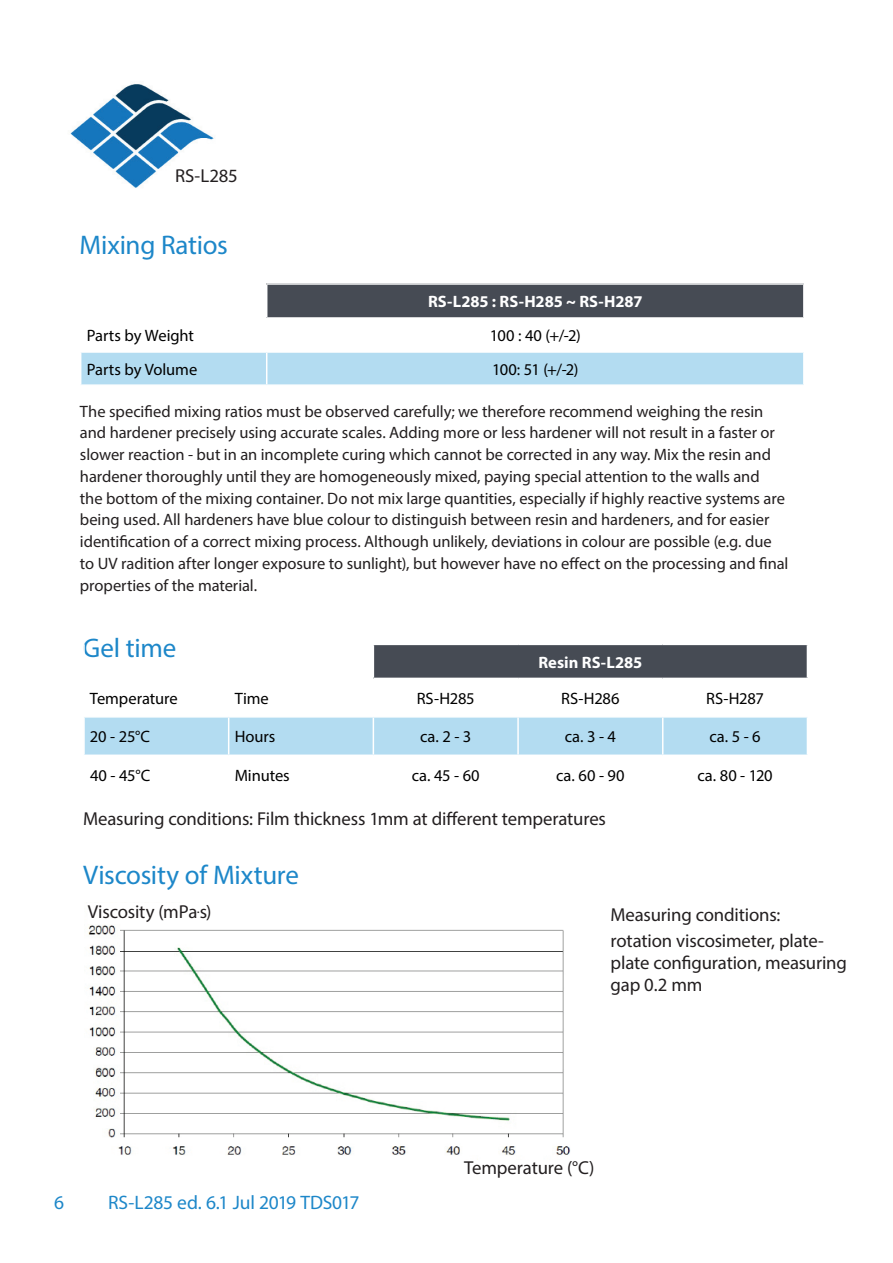
<style>
.page{position:relative;width:893px;height:1263px;background:#fff}
.page>*{position:absolute;margin:0;border:0;box-sizing:border-box;transform-origin:0 0}
.t1{font:27px "Myriad Pro";letter-spacing:-.01em;color:#1d87c9}
.t2{font:19.5px "Myriad Pro";letter-spacing:-.01em;color:#1d87c9}
.t3{font:18.75px/26px "Myriad Pro";letter-spacing:-.01em;color:#231f20}
.t4{font:16.5px/21.8px "Myriad Pro";letter-spacing:-.005em;color:#231f20}
.t5{font:16.5px "Myriad Pro";letter-spacing:-.005em;color:#000}
.t6{font:700 16.5px "Myriad Pro";color:#fff}
</style>
<div class="page">
<img style="left:70px;top:84px;width:144px;height:104px">
<div style="left:267px;top:284px;width:537px;height:34px;background:#464b54"></div>
<div style="left:81px;top:353px;width:722px;height:31px;background:#b3dcf1"></div>
<hr style="left:267px;top:283px;width:538px;height:2px;background:#fff">
<hr style="left:803px;top:285px;width:2px;height:32px;background:#fff">
<hr style="left:267px;top:317px;width:538px;height:2px;background:#fff">
<hr style="left:266px;top:353px;width:1px;height:31px;background:#fff">
<div style="left:373px;top:644px;width:434px;height:34px;background:#464b54"></div>
<div style="left:85px;top:718px;width:722px;height:36px;background:#b3dcf1"></div>
<hr style="left:373px;top:644px;width:145px;height:1px;background:#fff">
<hr style="left:373px;top:645px;width:1px;height:33px;background:#fff">
<hr style="left:518px;top:644px;width:145px;height:1px;background:#fff">
<hr style="left:663px;top:644px;width:145px;height:1px;background:#fff">
<hr style="left:228px;top:718px;width:1px;height:36px;background:#fff">
<hr style="left:373px;top:718px;width:1px;height:36px;background:#fff">
<hr style="left:517px;top:718px;width:2px;height:36px;background:#fff">
<hr style="left:662px;top:718px;width:1px;height:36px;background:#fff">
<img style="left:88px;top:925px;width:483px;height:230px">
<p class="t3" style="left:175px;top:162px;width:64px">RS-L285</p>
<h1 class="t1" style="left:80px;top:228px;width:150px">Mixing Ratios</h1>
<p class="t6" style="left:428px;top:291px;width:216px">RS-L285 : RS-H285 ~ RS-H287</p>
<p class="t5" style="left:87px;top:325px;width:109px">Parts by Weight</p>
<p class="t5" style="left:490px;top:325px;width:92px">100 : 40 (+/-2)</p>
<p class="t5" style="left:87px;top:359px;width:112px">Parts by Volume</p>
<p class="t5" style="left:492px;top:359px;width:88px">100: 51 (+/-2)</p>
<p class="t4" style="left:80px;top:400px;width:710px">The specified mixing ratios must be observed carefully; we therefore recommend weighing the resin and hardener precisely using accurate scales. Adding more or less hardener will not result in a faster or slower reaction - but in an incomplete curing which cannot be corrected in any way. Mix the resin and hardener thoroughly until they are homogeneously mixed, paying special attention to the walls and<br>the bottom of the mixing container. Do not mix large quantities, especially if highly reactive systems are being used. All hardeners have blue colour to distinguish between resin and hardeners, and for easier identification of a correct mixing process. Although unlikely, deviations in colour are possible (e.g. due to UV radition after longer exposure to sunlight), but however have no effect on the processing and final properties of the material.</p>
<h1 class="t1" style="left:83px;top:631px;width:95px">Gel time</h1>
<p class="t6" style="left:538px;top:651px;width:105px">Resin RS-L285</p>
<p class="t5" style="left:90px;top:688px;width:89px">Temperature</p>
<p class="t5" style="left:235px;top:688px;width:36px">Time</p>
<p class="t5" style="left:417px;top:688px;width:60px">RS-H285</p>
<p class="t5" style="left:561px;top:688px;width:60px">RS-H286</p>
<p class="t5" style="left:706px;top:688px;width:59px">RS-H287</p>
<p class="t5" style="left:90px;top:726px;width:62px">20 - 25°C</p>
<p class="t5" style="left:235px;top:726px;width:42px">Hours</p>
<p class="t5" style="left:420px;top:726px;width:53px">ca. 2 - 3</p>
<p class="t5" style="left:565px;top:726px;width:53px">ca. 3 - 4</p>
<p class="t5" style="left:709px;top:726px;width:53px">ca. 5 - 6</p>
<p class="t5" style="left:90px;top:765px;width:62px">40 - 45°C</p>
<p class="t5" style="left:235px;top:765px;width:57px">Minutes</p>
<p class="t5" style="left:412px;top:765px;width:69px">ca. 45 - 60</p>
<p class="t5" style="left:556px;top:765px;width:70px">ca. 60 - 90</p>
<p class="t5" style="left:697px;top:765px;width:77px">ca. 80 - 120</p>
<p class="t3" style="left:83px;top:806px;width:524px">Measuring conditions: Film thickness 1mm at different temperatures</p>
<h1 class="t1" style="left:83px;top:858px;width:217px">Viscosity of Mixture</h1>
<p class="t3" style="left:88px;top:898px;width:125px">Viscosity (mPa.s)</p>
<p class="t3" style="left:610px;top:901px;width:215px">Measuring conditions: rotation viscosimeter, plate-</p>
<p class="t3" style="left:610px;top:951px;width:238px;line-height:21.8px">plate configuration, measuring gap 0.2 mm</p>
<p class="t2" style="left:54px;top:1190px;width:12px">6</p>
<p class="t2" style="left:108px;top:1190px;width:253px">RS-L285 ed. 6.1 Jul 2019 TDS017</p>
<p class="t3" style="left:464px;top:1155px;width:132px">Temperature (°C)</p>
</div>
